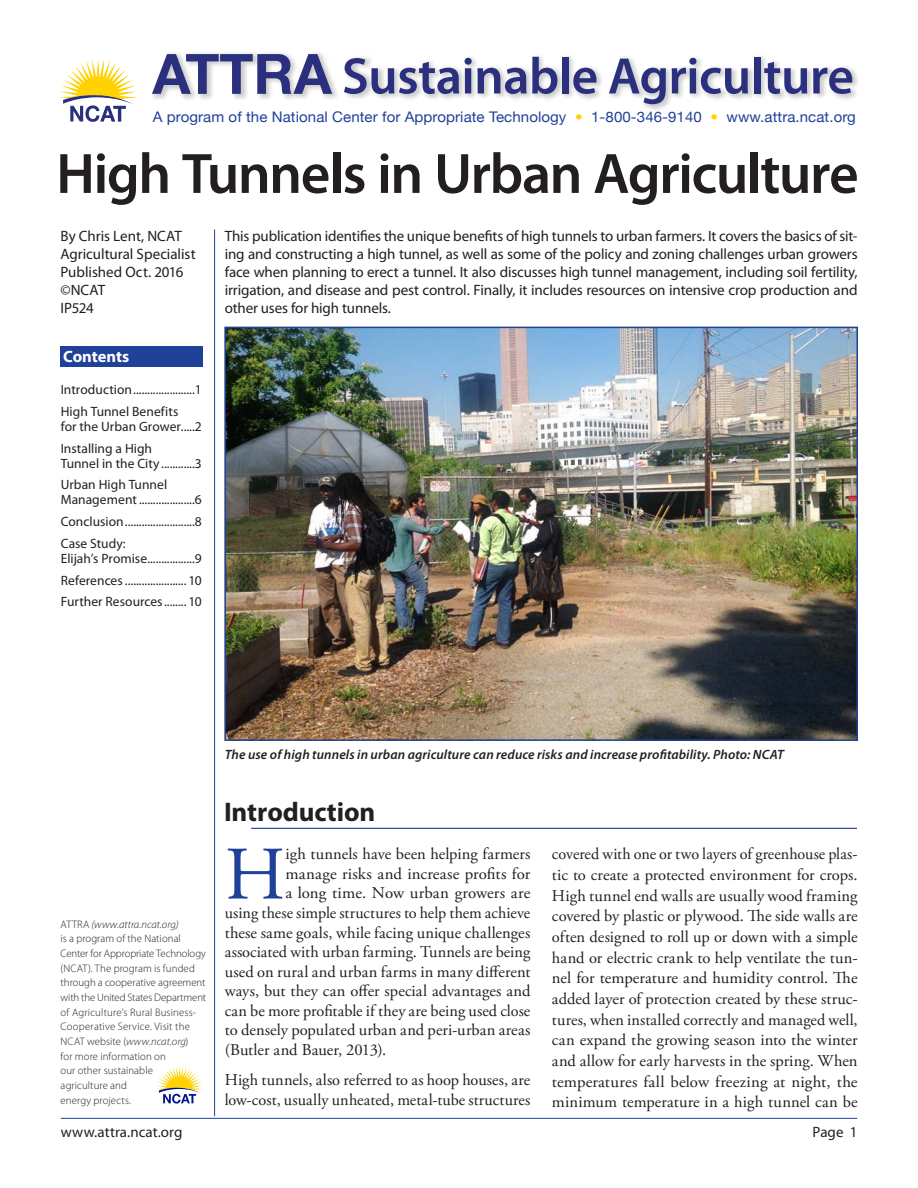
<style>
.page{position:relative;width:918px;height:1188px;background:#fff}
.page>*{position:absolute;margin:0;border:0;box-sizing:border-box;transform-origin:0 0}
.t1{font:75.3px "Adobe Garamond Pro";color:#20419a}
.t2{font:600 57.3px "Myriad Pro";letter-spacing:-.025em;color:#231f20}
.t3{font:700 27px "Myriad Pro";letter-spacing:-.005em;color:#231f20}
.t4{font:16.5px/20.7px "Adobe Garamond Pro";letter-spacing:.005em;color:#231f20}
.t5{font:700 16.5px "Myriad Pro";letter-spacing:-.005em;color:#fff}
.t6{font:15px/18px "Myriad Pro";letter-spacing:-.005em;color:#231f20}
.t7{font:14.7px "Helvetica Neue";letter-spacing:.005em;color:#20419a}
.t8{font:13.5px/21.8px "Myriad Pro";color:#231f20}
.t9{font:italic 600 13.5px "Myriad Pro";letter-spacing:.005em;color:#231f20}
.t10{font:300 10.8px/14.7px "Myriad Pro";letter-spacing:.005em;color:#231f20}
.s1{color:#ffd200}
.s2{font-style:italic}
</style>
<div class="page">
<hr style="left:214px;top:230px;width:1px;height:886px;background:#20419a">
<hr style="left:61px;top:1118px;width:796px;height:1px;background:#20419a">
<img style="left:153px;top:53px;width:138px;height:46px">
<svg style="left:59px;top:59px;width:67px;height:63px"></svg>
<img style="left:100px;top:106px;width:13px;height:16px">
<img style="left:113px;top:106px;width:13px;height:16px">
<img style="left:100px;top:59px;width:37px;height:39px">
<img style="left:100px;top:95px;width:33px;height:9px">
<img style="left:390px;top:56px;width:468px;height:54px">
<img style="left:291px;top:52px;width:99px;height:47px">
<svg style="left:152px;top:54px;width:180px;height:40px"></svg>
<svg style="left:344px;top:58px;width:115px;height:36px"></svg>
<svg style="left:465px;top:57px;width:92px;height:37px"></svg>
<div style="left:562px;top:57px;width:7px;height:36px;background:#2a307d"></div>
<svg style="left:573px;top:68px;width:23px;height:26px"></svg>
<svg style="left:609px;top:59px;width:57px;height:45px"></svg>
<svg style="left:672px;top:58px;width:76px;height:36px"></svg>
<div style="left:754px;top:57px;width:6px;height:36px;background:#2a307d"></div>
<svg style="left:764px;top:62px;width:43px;height:32px"></svg>
<svg style="left:813px;top:68px;width:39px;height:26px"></svg>
<svg style="left:157px;top:1066px;width:46px;height:38px"></svg>
<img style="left:227px;top:330px;width:628px;height:408px">
<div style="left:224px;top:327px;width:634px;height:414px;border:2px solid #20419a"></div>
<hr style="left:251px;top:828px;width:606px;height:1px;background:#20419a">
<div style="left:61px;top:346px;width:142px;height:21px;background:#20419a"></div>
<p class="t7" style="left:153px;top:108px;width:704px">A program of the National Center for Appropriate Technology <span class="s1">•</span> 1-800-346-9140 <span class="s1">•</span> www.attra.ncat.org</p>
<h2 class="t2" style="left:56px;top:140px;width:804px">High Tunnels in Urban Agriculture</h2>
<p class="t6" style="left:60px;top:228px;width:137px">By Chris Lent, NCAT<br>Agricultural Specialist<br>Published Oct. 2016 ©NCAT<br>IP524</p>
<p class="t6" style="left:225px;top:228px;width:634px;text-align:justify">This publication identifies the unique benefits of high tunnels to urban farmers. It covers the basics of sit&shy;ing and constructing a high tunnel, as well as some of the policy and zoning challenges urban growers face when planning to erect a tunnel. It also discusses high tunnel management, including soil fertility, irrigation, and disease and pest control. Finally, it includes resources on intensive crop production and other uses for high tunnels.</p>
<p class="t5" style="left:63px;top:350px;width:68px">Contents</p>
<p class="t8" style="left:61px;top:380px;width:143px">Introduction ......................1<br>High Tunnel Benefits</p>
<p class="t8" style="left:61px;top:417px;width:143px">for the Urban Grower.....2<br>Installing a High</p>
<p class="t8" style="left:61px;top:454px;width:143px">Tunnel in the City ............3<br>Urban High Tunnel</p>
<p class="t8" style="left:61px;top:490px;width:143px;text-align:justify">Management ....................6<br>Conclusion .........................8<br>Case Study:</p>
<p class="t8" style="left:61px;top:549px;width:143px;text-align:justify">Elijah’s Promise .................9<br>References ...................... 10<br>Further Resources ........ 10</p>
<p class="t10" style="left:61px;top:918px;width:147px">ATTRA <span class="s2">(www.attra.ncat.org)<br></span>is a program of the National<br>Center for Appropriate Technology (NCAT). The program is funded through a cooperative agreement with the United States Department of Agriculture’s Rural Business-<br>Cooperative Service. Visit the<br>NCAT website (<span class="s2">www.ncat.org</span>)<br>for more information on<br>our other sustainable<br>agriculture and<br>energy projects.</p>
<p class="t9" style="left:225px;top:749px;width:561px">The use of high tunnels in urban agriculture can reduce risks and increase profitability. Photo: NCAT</p>
<h3 class="t3" style="left:224px;top:802px;width:153px">Introduction</h3>
<h1 class="t1" style="left:225px;top:839px;width:62px">H</h1>
<p class="t4" style="left:285px;top:845px;width:246px">igh tunnels have been helping farmers</p>
<p class="t4" style="left:285px;top:864px;width:246px">manage risks and increase profits for</p>
<p class="t4" style="left:285px;top:884px;width:246px">a long time. Now urban growers are</p>
<p class="t4" style="left:225px;top:903px;width:307px">using these simple structures to help them achieve</p>
<p class="t4" style="left:225px;top:923px;width:307px">these same goals, while facing unique challenges</p>
<p class="t4" style="left:225px;top:942px;width:307px">associated with urban farming. Tunnels are being</p>
<p class="t4" style="left:225px;top:962px;width:307px">used on rural and urban farms in many different</p>
<p class="t4" style="left:225px;top:981px;width:307px">ways, but they can offer special advantages and</p>
<p class="t4" style="left:225px;top:1001px;width:307px">can be more profitable if they are being used close</p>
<p class="t4" style="left:225px;top:1020px;width:307px">to densely populated urban and peri-urban areas</p>
<p class="t4" style="left:225px;top:1040px;width:163px">(Butler and Bauer, 2013).</p>
<p class="t4" style="left:225px;top:1071px;width:307px;line-height:19.5px">High tunnels, also referred to as hoop houses, are low-cost, usually unheated, metal-tube structures</p>
<p class="t4" style="left:552px;top:845px;width:307px;text-align:justify">covered with one or two layers of greenhouse plas&shy;tic to create a protected environment for crops.<br>High tunnel end walls are usually wood framing covered by plastic or plywood. The side walls are often designed to roll up or down with a simple hand or electric crank to help ventilate the tun&shy;nel for temperature and humidity control. The added layer of protection created by these struc&shy;tures, when installed correctly and managed well, can expand the growing season into the winter and allow for early harvests in the spring. When temperatures fall below freezing at night, the minimum temperature in a high tunnel can be</p>
<p class="t6" style="left:61px;top:1125px;width:123px">www.attra.ncat.org</p>
<p class="t6" style="left:813px;top:1125px;width:47px">Page 1</p>
</div>
